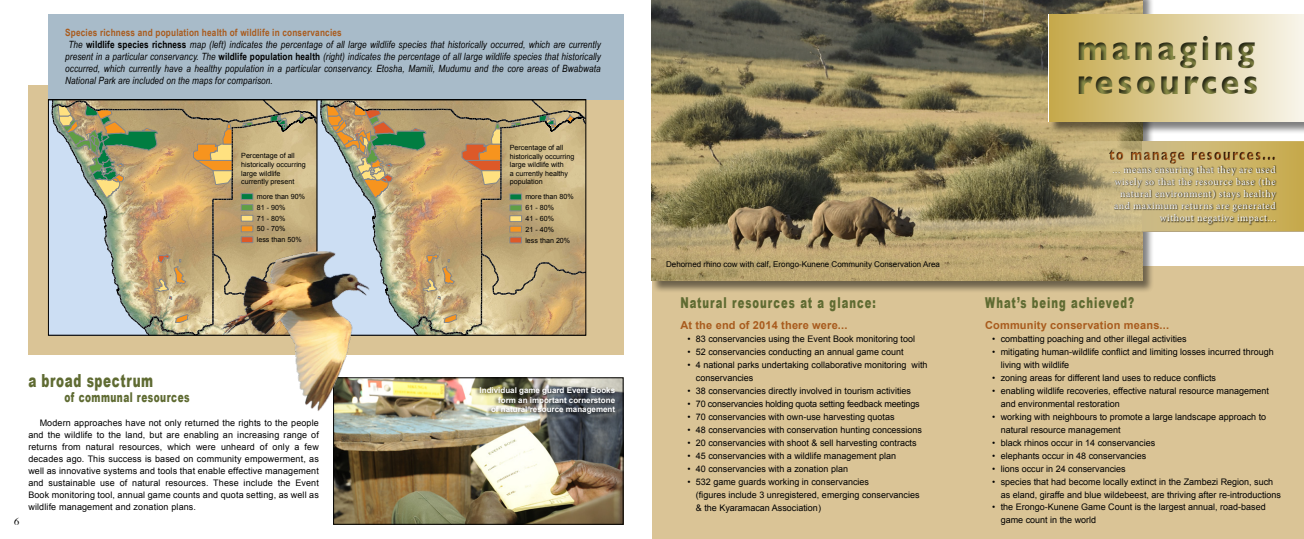
<style>
.page{position:relative;width:1304px;height:539px;background:#fff}
.page>*{position:absolute;margin:0;border:0;box-sizing:border-box;transform-origin:0 0}
.t1{font:700 35.1px/34px "Gill Sans";letter-spacing:.12em;color:#8d9049;scale:.89 1}
.t2{font:900 18px "Arial";letter-spacing:.05em;color:#5f6b32;scale:.67 1}
.t3{font:700 16.2px "Gill Sans";letter-spacing:.12em;color:#a85b1d;scale:.74 1}
.t4{font:900 15px "Arial";letter-spacing:.1em;color:#5f6b32;scale:.67 1}
.t5{font:900 13.5px "Arial";letter-spacing:.05em;color:#5f6b32;scale:.67 1}
.t6{font:700 11px "Arial";letter-spacing:.015em;color:#a85b1d}
.t7{font:italic 10px "Arial Narrow";letter-spacing:.01em;color:#000}
.t8{font:10px/12px "Minion Pro";letter-spacing:.045em;color:#fff;text-align:right}
.t9{font:700 10px "Arial Narrow";letter-spacing:.02em;color:#a85b1d}
.t10{font:500 10px "Big Caslon";color:#000}
.t11{font:9px/13px "Arial";color:#000}
.t12{font:9px "Arial";letter-spacing:-.02em;color:#000}
.t13{font:700 8px/9.6px "Arial";color:#fff;text-align:right}
.t14{font:8px "Arial";color:#000}
.t15{font:7.1px/8.6px "Arial";color:#000}
.t16{font:7.1px/10.8px "Arial";color:#010101}
.s1{font-weight:700;font-style:normal}
</style>
<div class="page">
<div style="left:652px;top:266px;width:652px;height:273px;background:#dac496"></div>
<div style="left:652px;top:0;width:503px;height:293px;background:#000;opacity:.5"></div>
<img style="left:652px;top:0;width:490px;height:281px">
<div style="left:1049px;top:14px;width:255px;height:120px;background:#000;opacity:.5"></div>
<div style="left:28px;top:85px;width:596px;height:269px;background:#dac496"></div>
<div style="left:1049px;top:14px;width:255px;height:108px;background:linear-gradient(to right,#c6a94a,#f8f5eb)"></div>
<div style="left:48px;top:14px;width:576px;height:85px;background:#a8bbc9"></div>
<svg style="left:48px;top:100px;width:269px;height:235px;background:#baaf8f"></svg>
<svg style="left:319px;top:101px;width:265px;height:232px;background:#bea97e"></svg>
<div style="left:510px;top:237px;width:12px;height:6px;background:#dd5928"></div>
<div style="left:510px;top:237px;width:12px;height:6px;border:1px solid #86888b"></div>
<div style="left:510px;top:226px;width:12px;height:6px;background:#f7941e"></div>
<div style="left:510px;top:226px;width:12px;height:6px;border:1px solid #86888b"></div>
<div style="left:510px;top:216px;width:12px;height:5px;background:#ffe180"></div>
<div style="left:510px;top:215px;width:12px;height:7px;border:1px solid #86888b"></div>
<div style="left:510px;top:205px;width:12px;height:6px;background:#5f9e45"></div>
<div style="left:510px;top:205px;width:12px;height:6px;border:1px solid #86888b"></div>
<div style="left:510px;top:194px;width:12px;height:6px;background:#017d41"></div>
<div style="left:510px;top:194px;width:12px;height:6px;border:1px solid #86888b"></div>
<div style="left:317px;top:99px;width:269px;height:236px;border:1px solid #000"></div>
<div style="left:1058px;top:20px;width:246px;height:99px;background:#000;opacity:.75"></div>
<img style="left:335px;top:379px;width:287px;height:143px">
<div style="left:333px;top:377px;width:291px;height:147px;border:1px solid #000"></div>
<img style="left:214px;top:223px;width:170px;height:204px">
<div style="left:474px;top:385px;width:141px;height:32px;background:#000;opacity:.75"></div>
<svg style="left:1049px;top:141px;width:255px;height:90px;background:#a89761"></svg>
<svg style="left:1113px;top:181px;width:164px;height:44px;background:#b19f67"></svg>
<div style="left:1062px;top:141px;width:235px;height:40px;background:#000;opacity:.75"></div>
<p class="t9" style="left:65px;top:25px;width:278px">Species richness and population health of wildlife in conservancies</p>
<p class="t7" style="left:69px;top:37px;width:534px">The <span class="s1">wildlife species richness</span> map (left) indicates the percentage of all large wildlife species that historically occurred, which are currently</p>
<p class="t7" style="left:65px;top:49px;width:537px">present in a particular conservancy. The <span class="s1">wildlife population health</span> (right) indicates the percentage of all large wildlife species that historically</p>
<p class="t7" style="left:65px;top:61px;width:537px">occurred, which currently have a healthy population in a particular conservancy. Etosha, Mamili, Mudumu and the core areas of Bwabwata</p>
<p class="t7" style="left:65px;top:73px;width:209px">National Park are included on the maps for comparison.</p>
<p class="t15" style="left:241px;top:152px;width:66px">Percentage of all historically occurring large wildlife currently present</p>
<p class="t16" style="left:257px;top:191px;width:50px">more than 90%<br>81 - 90%<br>71 - 80%<br>50 - 70%<br>less than 50%</p>
<p class="t15" style="left:510px;top:143px;width:66px">Percentage of all historically occurring large wildlife with<br>a currently healthy population</p>
<p class="t16" style="left:525px;top:191px;width:50px">more than 80%</p>
<p class="t15" style="left:525px;top:203px;width:46px;line-height:10.7px">61 - 80%<br>41 - 60%<br>21 - 40%<br>less than 20%</p>
<p class="t10" style="left:14px;top:513px;width:7px">6</p>
<h2 class="t2" style="left:28px;top:368px;width:188px">a broad spectrum</h2>
<h3 class="t5" style="left:64px;top:387px;width:189px">of communal resources</h3>
<p class="t11" style="left:28px;top:417px;width:292px;line-height:12px;text-align:justify;text-indent:11px">Modern approaches have not only returned the rights to the people and the wildlife to the land, but are enabling an increasing range of returns from natural resources, which were unheard of only a few decades ago. This success is based on community empowerment, as well as innovative systems and tools that enable effective management and sustainable use of natural resources. These include the Event Book monitoring tool, annual game counts and quota setting, as well as wildlife management and zonation plans.</p>
<p class="t13" style="left:480px;top:385px;width:137px">Individual game guard Event Books form an important cornerstone<br>of natural resource management</p>
<p class="t14" style="left:666px;top:259px;width:275px">Dehorned rhino cow with calf, Erongo-Kunene Community Conservation Area</p>
<h3 class="t4" style="left:680px;top:291px;width:293px">Natural resources at a glance:</h3>
<p class="t6" style="left:680px;top:318px;width:169px">At the end of 2014 there were...</p>
<p class="t11" style="left:687px;top:332px;width:229px">• 83 conservancies using the Event Book monitoring tool</p>
<p class="t11" style="left:687px;top:345px;width:218px">• 52 conservancies conducting an annual game count</p>
<p class="t11" style="left:696px;top:358px;width:233px;text-indent:-9px">• 4 national parks undertaking collaborative monitoring with conservancies</p>
<p class="t11" style="left:687px;top:384px;width:225px">• 38 conservancies directly involved in tourism activities</p>
<p class="t12" style="left:687px;top:398px;width:234px">• 70 conservancies holding quota setting feedback meetings</p>
<p class="t11" style="left:687px;top:410px;width:209px">• 70 conservancies with own-use harvesting quotas</p>
<p class="t11" style="left:687px;top:423px;width:236px">• 48 conservancies with conservation hunting concessions</p>
<p class="t11" style="left:687px;top:436px;width:231px">• 20 conservancies with shoot &amp; sell harvesting contracts</p>
<p class="t11" style="left:687px;top:449px;width:210px">• 45 conservancies with a wildlife management plan</p>
<p class="t11" style="left:687px;top:462px;width:162px">• 40 conservancies with a zonation plan</p>
<p class="t11" style="left:696px;top:475px;width:225px;text-indent:-9px">• 532 game guards working in conservancies<br>(figures include 3 unregistered, emerging conservancies &amp; the Kyaramacan Association)</p>
<h1 class="t1" style="left:1077px;top:31px;width:205px">managing resources</h1>
<h3 class="t3" style="left:1109px;top:141px;width:226px">to manage resources...</h3>
<p class="t8" style="left:1112px;top:163px;width:165px">... means ensuring that they are used wisely so that the resource base (the natural environment) stays healthy and maximum returns are generated without negative impact...</p>
<h3 class="t4" style="left:985px;top:291px;width:224px">What’s being achieved?</h3>
<p class="t6" style="left:985px;top:318px;width:186px">Community conservation means...</p>
<p class="t11" style="left:992px;top:332px;width:196px">• combatting poaching and other illegal activities</p>
<p class="t11" style="left:1001px;top:345px;width:275px;text-indent:-9px">• mitigating human-wildlife conflict and limiting losses incurred through living with wildlife</p>
<p class="t11" style="left:992px;top:371px;width:225px">• zoning areas for different land uses to reduce conflicts</p>
<p class="t11" style="left:1001px;top:384px;width:270px;text-indent:-9px">• enabling wildlife recoveries, effective natural resource management and environmental restoration</p>
<p class="t11" style="left:1001px;top:410px;width:267px;text-indent:-9px">• working with neighbours to promote a large landscape approach to natural resource management</p>
<p class="t11" style="left:992px;top:436px;width:165px">• black rhinos occur in 14 conservancies</p>
<p class="t11" style="left:992px;top:449px;width:156px">• elephants occur in 48 conservancies</p>
<p class="t11" style="left:992px;top:462px;width:135px">• lions occur in 24 conservancies</p>
<p class="t11" style="left:1001px;top:475px;width:282px;text-indent:-9px">• species that had become locally extinct in the Zambezi Region, such as eland, giraffe and blue wildebeest, are thriving after re-introductions</p>
<p class="t11" style="left:1001px;top:501px;width:267px;text-indent:-9px">• the Erongo-Kunene Game Count is the largest annual, road-based game count in the world</p>
</div>
